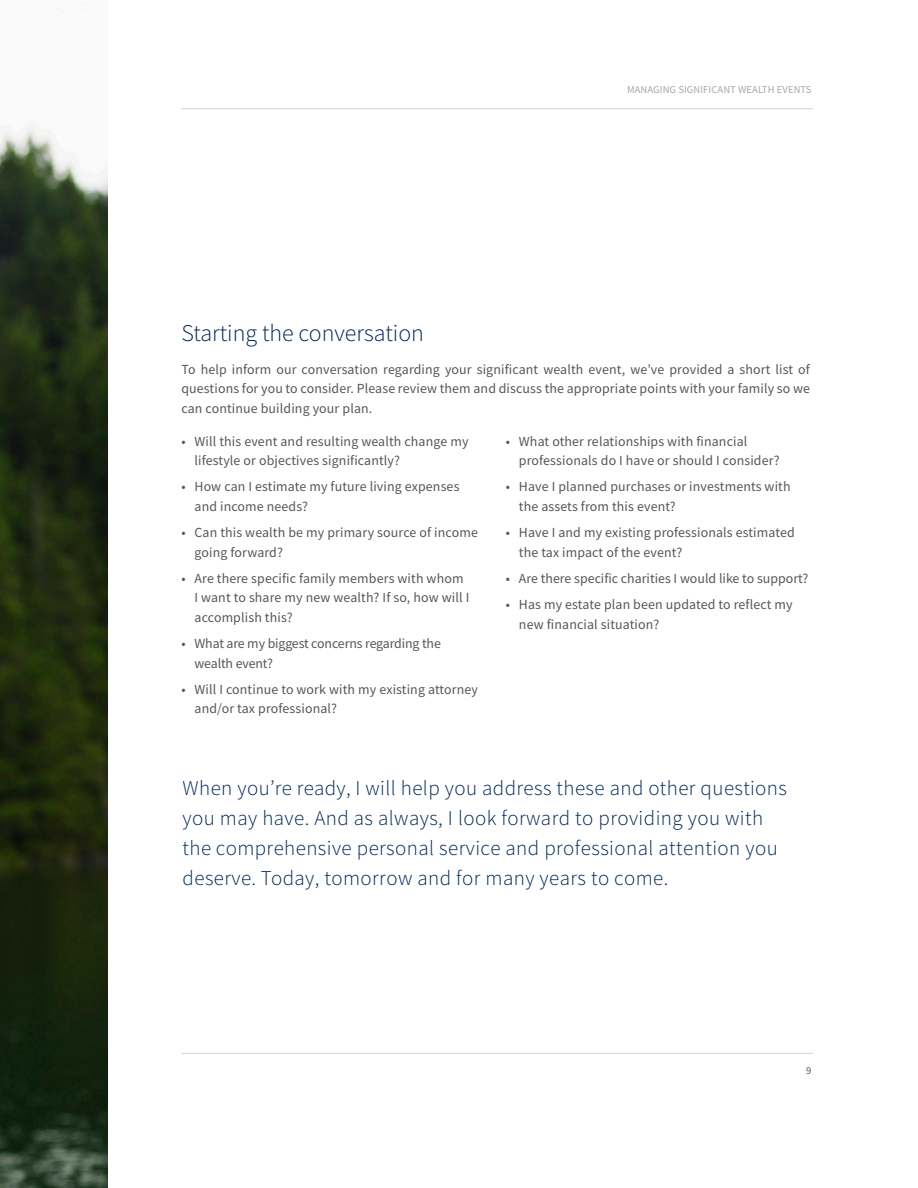
<style>
.page{position:relative;width:918px;height:1188px;background:#fff}
.page>*{position:absolute;margin:0;border:0;box-sizing:border-box;transform-origin:0 0}
.Body_Copy_-_9_25_13{font:300 24px "Source Sans Pro";color:#002855}
.AB_Body_Copy{font:300 21px/30px "Source Sans Pro";letter-spacing:.02em;color:#002855}
.Body_Copy_-_9_25_13-2{font:13.8px/19.5px "Source Sans Pro";letter-spacing:.01em;color:#54575a}
.Body_Copy_-_9_25_13-3{font:13.8px/19.5px "Source Sans Pro";letter-spacing:-.01em;color:#54575a}
.t1{font:10.5px "Source Sans Pro";letter-spacing:.01em;color:#a7a7a8}
.t2{font:10.5px "Source Sans Pro";color:#54575a}
</style>
<div class="page">
<img style="left:0;top:126px;width:108px;height:1062px">
<hr style="left:181px;top:1053px;width:632px;height:1px;background:#d3d2d3">
<hr style="left:181px;top:108px;width:632px;height:1px;background:#d3d2d3">
<p class="t1" style="left:627px;top:83px;width:186px">MANAGING SIGNIFICANT WEALTH EVENTS</p>
<p class="Body_Copy_-_9_25_13" style="left:181px;top:318px;width:244px">Starting the conversation</p>
<p class="Body_Copy_-_9_25_13-2" style="left:181px;top:359px;width:630px;text-align:justify">To help inform our conversation regarding your significant wealth event, we’ve provided a short list of questions for you to consider. Please review them and discuss the appropriate points with your family so we can continue building your plan.</p>
<p class="Body_Copy_-_9_25_13-2" style="left:195px;top:431px;width:275px;text-indent:-13px">• Will this event and resulting wealth change my lifestyle or objectives significantly?</p>
<p class="Body_Copy_-_9_25_13-2" style="left:195px;top:477px;width:266px;text-indent:-13px">• How can I estimate my future living expenses and income needs?</p>
<p class="Body_Copy_-_9_25_13-2" style="left:195px;top:523px;width:285px;text-indent:-13px">• Can this wealth be my primary source of income going forward?</p>
<p class="Body_Copy_-_9_25_13-2" style="left:195px;top:569px;width:276px;text-indent:-13px">• Are there specific family members with whom<br>I want to share my new wealth? If so, how will I accomplish this?</p>
<p class="Body_Copy_-_9_25_13-3" style="left:195px;top:634px;width:248px;text-indent:-13px">• What are my biggest concerns regarding the wealth event?</p>
<p class="Body_Copy_-_9_25_13-2" style="left:195px;top:680px;width:285px;text-indent:-13px">• Will I continue to work with my existing attorney and/or tax professional?</p>
<p class="Body_Copy_-_9_25_13-2" style="left:519px;top:431px;width:262px;text-indent:-13px">• What other relationships with financial professionals do I have or should I consider?</p>
<p class="Body_Copy_-_9_25_13-2" style="left:519px;top:477px;width:273px;text-indent:-13px">• Have I planned purchases or investments with the assets from this event?</p>
<p class="Body_Copy_-_9_25_13-2" style="left:519px;top:523px;width:277px;text-indent:-13px">• Have I and my existing professionals estimated the tax impact of the event?</p>
<p class="Body_Copy_-_9_25_13-2" style="left:506px;top:569px;width:304px">• Are there specific charities I would like to support?</p>
<p class="Body_Copy_-_9_25_13-2" style="left:519px;top:595px;width:275px;text-indent:-13px">• Has my estate plan been updated to reflect my new financial situation?</p>
<p class="AB_Body_Copy" style="left:183px;top:773px;width:606px">When you’re ready, I will help you address these and other questions you may have. And as always, I look forward to providing you with the comprehensive personal service and professional attention you deserve. Today, tomorrow and for many years to come.</p>
<p class="t2" style="left:806px;top:1064px;width:7px">9</p>
</div>
